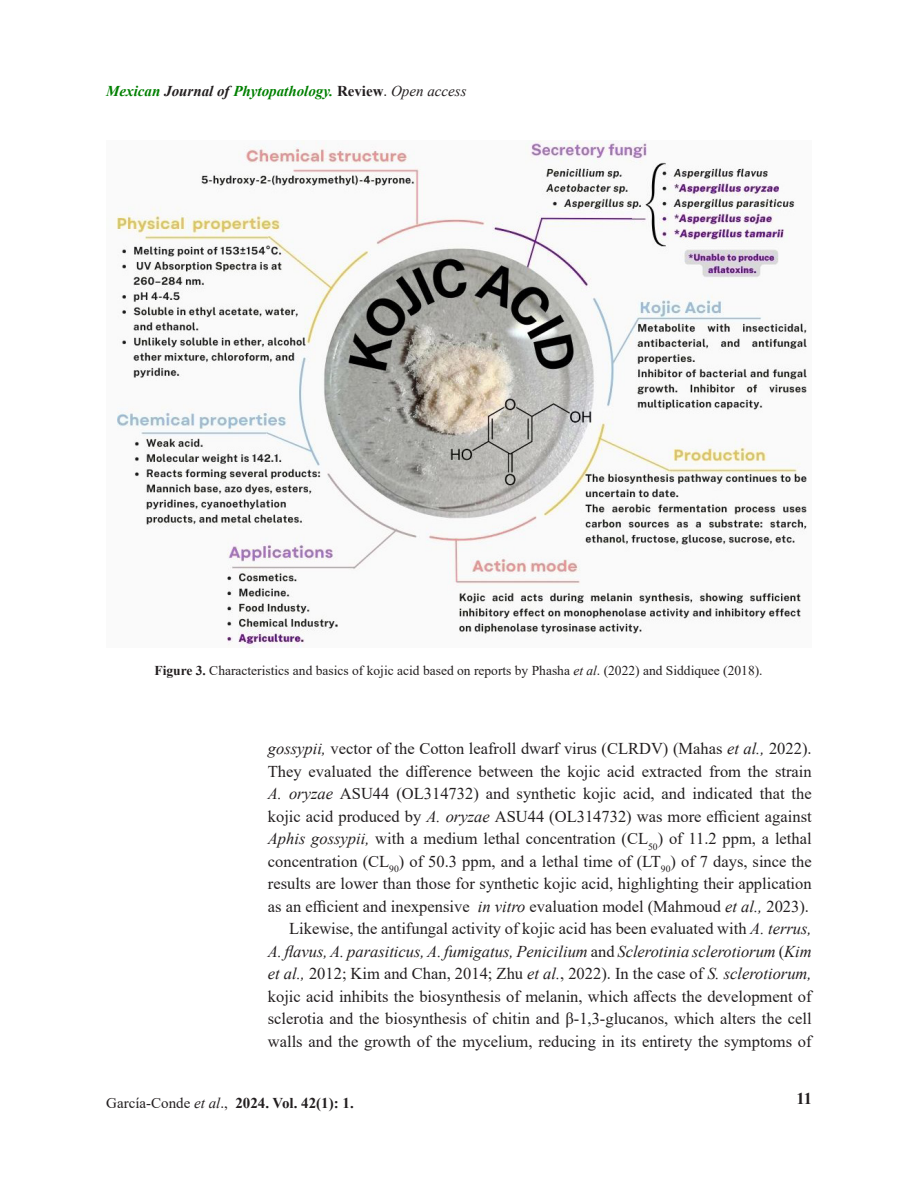
<style>
.page{position:relative;width:918px;height:1188px;background:#fff}
.page>*{position:absolute;margin:0;border:0;box-sizing:border-box;transform-origin:0 0}
.t1{font:16.5px/22.5px "Times New Roman";color:#231f20;text-align:justify}
.t2{font:700 16.5px "Times New Roman";color:#231f20}
.t3{font:italic 700 15px "Times New Roman";color:#008000}
.t4{font:700 15px "Times New Roman";color:#231f20}
.Descripción{font:13.5px "Times New Roman";color:#231f20}
.s1{color:#231f20}
.s2{font-style:normal;color:#231f20}
.s3{font-weight:400;font-style:normal;color:#231f20}
.s4{font-weight:400;color:#231f20}
.s5{font-weight:700}
.s6{font-style:italic}
.s7{font-weight:400}
.s8{font-weight:400;font-style:italic}
</style>
<div class="page">
<img style="left:115px;top:141px;width:692px;height:507px">
<p class="t3" style="left:106px;top:81px;width:362px">Mexican <span class="s1">Journal of</span> Phytopathology. <span class="s2">Review</span><span class="s3">.</span> <span class="s4">Open access</span></p>
<p class="Descripción" style="left:154px;top:661px;width:610px"><span class="s5">Figure 3.</span> Characteristics and basics of kojic acid based on reports by Phasha <span class="s6">et al</span>. (2022) and Siddiquee (2018).</p>
<p class="t1" style="left:268px;top:737px;width:545px"><span class="s6">gossypii,</span> vector of the Cotton leafroll dwarf virus (CLRDV) (Mahas <span class="s6">et al.,</span> 2022).<br>They evaluated the difference between the kojic acid extracted from the strain <span class="s6">A. oryzae</span> ASU44 (OL314732) and synthetic kojic acid, and indicated that the kojic acid produced by <span class="s6">A. oryzae</span> ASU44 (OL314732) was more efficient against <span class="s6">Aphis gossypii,</span> with a medium lethal concentration (CL<sub>50</sub>) of 11.2 ppm, a lethal concentration (CL<sub>90</sub>) of 50.3 ppm, and a lethal time of (LT<sub>90</sub>) of 7 days, since the results are lower than those for synthetic kojic acid, highlighting their application as an efficient and inexpensive <span class="s6">in vitro</span> evaluation model (Mahmoud <span class="s6">et al.,</span> 2023).</p>
<p class="t1" style="left:268px;top:917px;width:545px;text-indent:21px">Likewise, the antifungal activity of kojic acid has been evaluated with <span class="s6">A. terrus, A. flavus, A. parasiticus, A. fumigatus, Penicilium</span> and <span class="s6">Sclerotinia sclerotiorum</span> (<span class="s6">Kim et al.,</span> 2012; Kim and Chan, 2014; Zhu <span class="s6">et al.</span>, 2022). In the case of <span class="s6">S. sclerotiorum, </span>kojic acid inhibits the biosynthesis of melanin, which affects the development of sclerotia and the biosynthesis of chitin and β-1,3-glucanos, which alters the cell walls and the growth of the mycelium, reducing in its entirety the symptoms of</p>
<p class="t4" style="left:106px;top:1092px;width:249px"><span class="s7">García-Conde</span> <span class="s8">et al</span><span class="s7">.,</span> 2024. Vol. 42(1): 1.</p>
<p class="t2" style="left:797px;top:1087px;width:17px">11</p>
</div>
